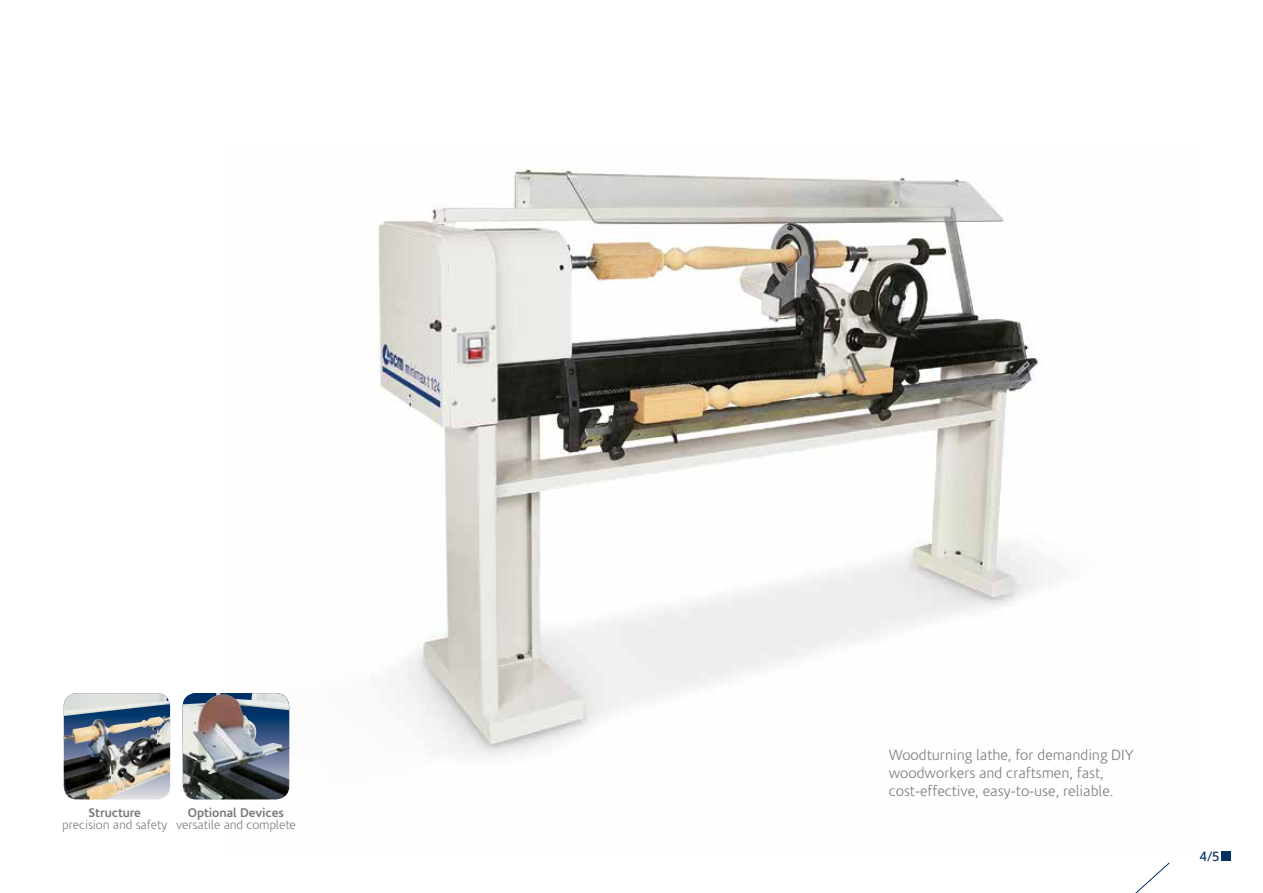
<style>
.page{position:relative;width:1263px;height:893px;background:#fff}
.page>*{position:absolute;margin:0;border:0;box-sizing:border-box;transform-origin:0 0}
.t1{font:300 15px/18px "Corisande OT";color:#7b7c7e}
.t2{font:13.5px "Corisande OT";color:#003064}
.t3{font:300 12.75px "Corisande OT";letter-spacing:-.01em;color:#7b7c7e}
.t4{font:700 12.75px "Corisande OT";letter-spacing:-.01em;color:#7b7c7e}
</style>
<div class="page">
<img style="left:225px;top:169px;width:820px;height:631px">
<img style="left:64px;top:693px;width:106px;height:106px">
<img style="left:183px;top:693px;width:106px;height:106px">
<div style="left:1222px;top:852px;width:9px;height:9px;background:#003064"></div>
<svg style="left:1135px;top:862px;width:35px;height:31px"></svg>
<p class="t4" style="left:88px;top:805px;width:54px">Structure</p>
<p class="t3" style="left:62px;top:818px;width:107px">precision and safety</p>
<p class="t4" style="left:188px;top:805px;width:98px">Optional Devices</p>
<p class="t3" style="left:176px;top:818px;width:121px">versatile and complete</p>
<p class="t1" style="left:889px;top:747px;width:247px">Woodturning lathe, for demanding DIY woodworkers and craftsmen, fast, cost-effective, easy-to-use, reliable.</p>
<p class="t2" style="left:1200px;top:849px;width:21px">4/5</p>
</div>
